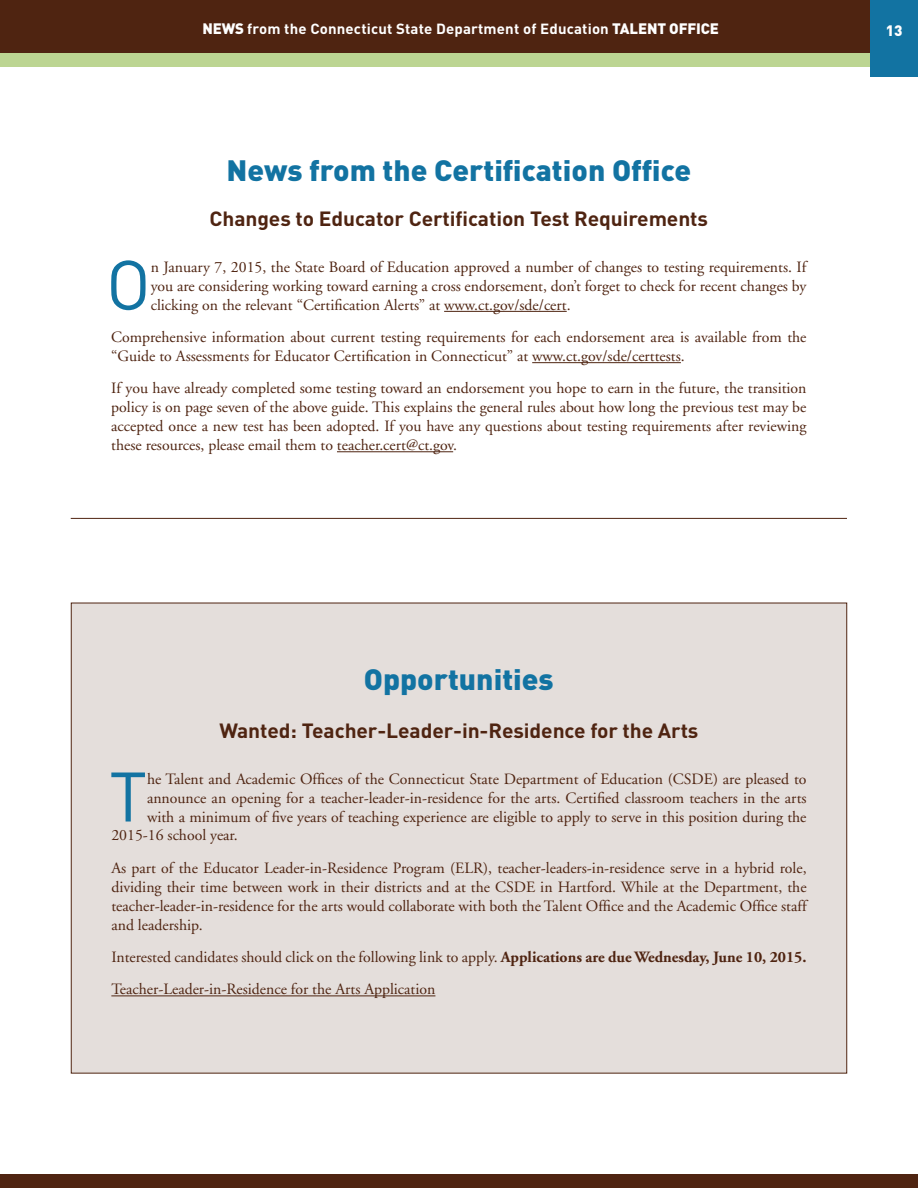
<style>
.page{position:relative;width:918px;height:1188px;background:#fff}
.page>*{position:absolute;margin:0;border:0;box-sizing:border-box;transform-origin:0 0}
.main_body_style{font:68.85px "DIN";color:#1273a2}
.t1{font:900 29.1px "DIN";color:#1273a2}
.main_body_style-2{font:700 20.4px "DIN";letter-spacing:-.005em;color:#4f2411}
.main_body_style-3{font:15.75px/18.9px "Adobe Garamond";color:#4f2411;text-align:justify}
.t2{font:900 15px "DIN";color:#fff}
.t3{font:700 14.55px "DIN";letter-spacing:.01em;color:#fff}
.s1{font-weight:900;font-size:15px}
.s2{font-weight:700}
</style>
<div class="page">
<div style="left:0;top:1174px;width:918px;height:14px;background:#4f2411"></div>
<div style="left:0;top:0;width:870px;height:54px;background:#4f2411"></div>
<div style="left:0;top:54px;width:870px;height:13px;background:#bcd592"></div>
<div style="left:870px;top:0;width:48px;height:77px;background:#1273a2"></div>
<div style="left:71px;top:603px;width:776px;height:471px;background:#e4dedb;border:1px solid #4f2411"></div>
<hr style="left:444px;top:311px;width:123px;height:1px;background:#4f2411">
<hr style="left:532px;top:362px;width:149px;height:1px;background:#4f2411">
<hr style="left:337px;top:451px;width:116px;height:1px;background:#4f2411">
<hr style="left:111px;top:995px;width:324px;height:1px;background:#4f2411">
<hr style="left:71px;top:518px;width:776px;height:1px;background:#4f2411">
<p class="t3" style="left:202px;top:19px;width:518px"><span class="s1">NEWS</span> from the Connecticut State Department of Education <span class="s1">TALENT OFFICE</span></p>
<p class="t2" style="left:886px;top:21px;width:18px">13</p>
<p class="t1" style="left:226px;top:151px;width:466px">News from the Certification Office</p>
<p class="main_body_style-2" style="left:210px;top:205px;width:500px">Changes to Educator Certification Test Requirements</p>
<p class="main_body_style" style="left:106px;top:242px;width:46px">O</p>
<p class="main_body_style-3" style="left:151px;top:258px;width:657px">n January 7, 2015, the State Board of Education approved a number of changes to testing requirements. If you are considering working toward earning a cross endorsement, don’t forget to check for recent changes by clicking on the relevant “Certification Alerts” at www.ct.gov/sde/cert.</p>
<p class="main_body_style-3" style="left:111px;top:328px;width:697px">Comprehensive information about current testing requirements for each endorsement area is available from the “Guide to Assessments for Educator Certification in Connecticut” at www.ct.gov/sde/certtests.</p>
<p class="main_body_style-3" style="left:111px;top:379px;width:697px">If you have already completed some testing toward an endorsement you hope to earn in the future, the transition policy is on page seven of the above guide. This explains the general rules about how long the previous test may be accepted once a new test has been adopted. If you have any questions about testing requirements after reviewing these resources, please email them to teacher.cert@ct.gov.</p>
<h1 class="t1" style="left:364px;top:660px;width:191px">Opportunities</h1>
<p class="main_body_style-2" style="left:220px;top:717px;width:480px">Wanted: Teacher-Leader-in-Residence for the Arts</p>
<p class="main_body_style" style="left:109px;top:754px;width:39px">T</p>
<p class="main_body_style-3" style="left:147px;top:770px;width:661px">he Talent and Academic Offices of the Connecticut State Department of Education (CSDE) are pleased to</p>
<p class="main_body_style-3" style="left:147px;top:789px;width:661px">announce an opening for a teacher-leader-in-residence for the arts. Certified classroom teachers in the arts</p>
<p class="main_body_style-3" style="left:147px;top:807px;width:661px">with a minimum of five years of teaching experience are eligible to apply to serve in this position during the</p>
<p class="main_body_style-3" style="left:111px;top:826px;width:128px">2015-16 school year.</p>
<p class="main_body_style-3" style="left:111px;top:859px;width:697px">As part of the Educator Leader-in-Residence Program (ELR), teacher-leaders-in-residence serve in a hybrid role, dividing their time between work in their districts and at the CSDE in Hartford. While at the Department, the teacher-leader-in-residence for the arts would collaborate with both the Talent Office and the Academic Office staff and leadership.</p>
<p class="main_body_style-3" style="left:111px;top:948px;width:697px">Interested candidates should click on the following link to apply. <span class="s2">Applications are due Wednesday, June 10, 2015.</span></p>
<p class="main_body_style-3" style="left:111px;top:980px;width:326px">Teacher-Leader-in-Residence for the Arts Application</p>
</div>
